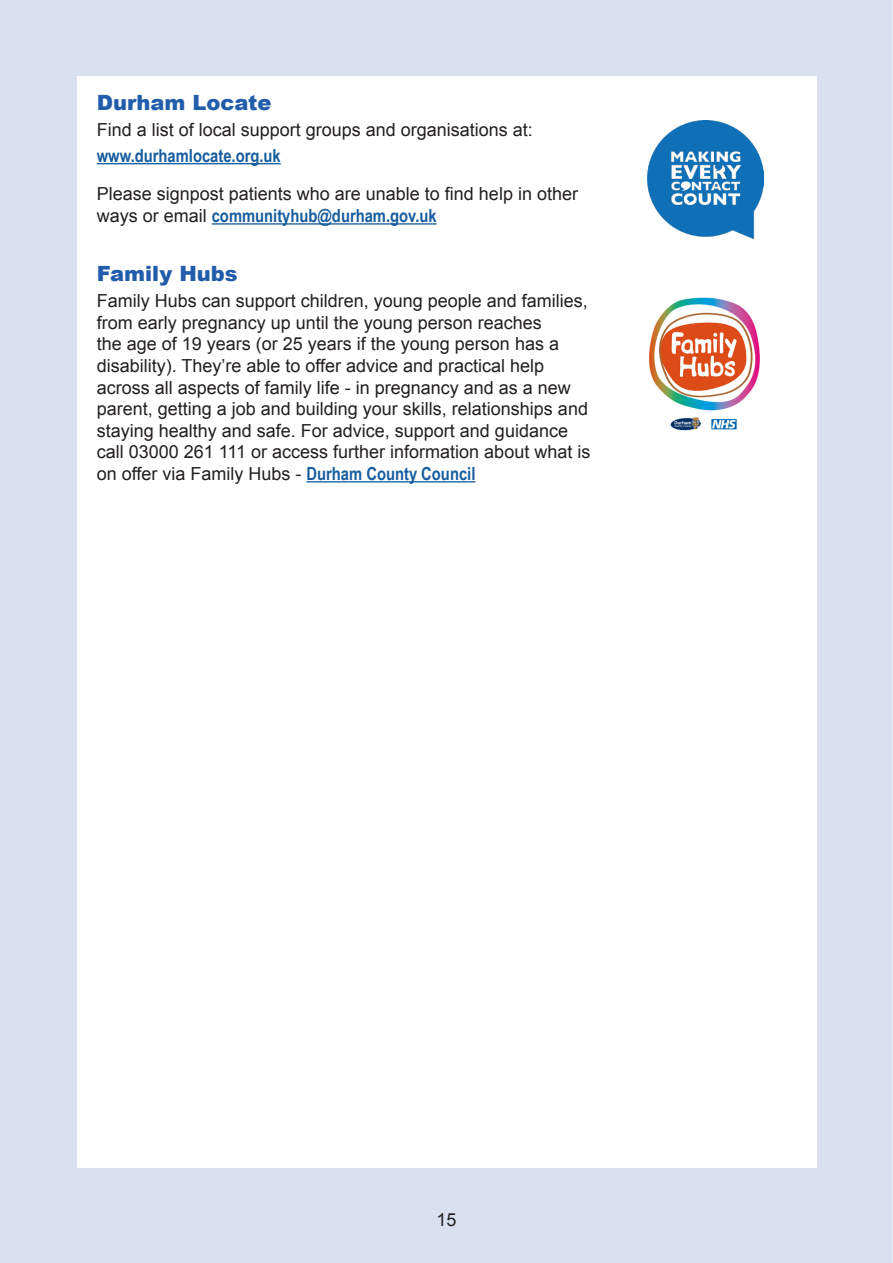
<style>
.page{position:relative;width:893px;height:1263px;background:#d9e1f1}
.page>*{position:absolute;margin:0;border:0;box-sizing:border-box;transform-origin:0 0}
.Para_body_text_12pt{font:900 21px "Arial";color:#215dab}
.H3_sub_heading_blue{font:900 21px "Arial";color:#215dab}
.Para_body_text_12pt-2{font:18px/21.6px "Arial";color:#231f20}
.Para_body_text_12pt-3{font:700 18px "Arial Narrow";color:#175d9e}
.s1{font-family:"Arial Narrow";font-weight:700;color:#175d9e}
</style>
<div class="page">
<div style="left:77px;top:77px;width:739px;height:1091px;background:#fff"></div>
<hr style="left:97px;top:163px;width:184px;height:1px;background:#175d9e">
<hr style="left:212px;top:223px;width:225px;height:2px;background:#175d9e">
<hr style="left:306px;top:481px;width:169px;height:1px;background:#175d9e">
<img style="left:648px;top:297px;width:112px;height:134px">
<img style="left:648px;top:120px;width:115px;height:118px">
<p class="Para_body_text_12pt" style="left:97px;top:87px;width:176px">Durham Locate</p>
<p class="Para_body_text_12pt-2" style="left:97px;top:119px;width:438px">Find a list of local support groups and organisations at:</p>
<p class="Para_body_text_12pt-3" style="left:97px;top:142px;width:186px">www.durhamlocate.org.uk</p>
<p class="Para_body_text_12pt-2" style="left:97px;top:183px;width:483px">Please signpost patients who are unable to find help in other ways or email <span class="s1">communityhub@durham.gov.uk</span></p>
<p class="H3_sub_heading_blue" style="left:97px;top:258px;width:142px">Family Hubs</p>
<p class="Para_body_text_12pt-2" style="left:97px;top:290px;width:495px">Family Hubs can support children, young people and families, from early pregnancy up until the young person reaches<br>the age of 19 years (or 25 years if the young person has a disability). They’re able to offer advice and practical help across all aspects of family life - in pregnancy and as a new parent, getting a job and building your skills, relationships and staying healthy and safe. For advice, support and guidance call 03000 261 111 or access further information about what is on offer via Family Hubs - <span class="s1">Durham County Council</span></p>
<p class="Para_body_text_12pt-2" style="left:436px;top:1209px;width:22px">15</p>
</div>
